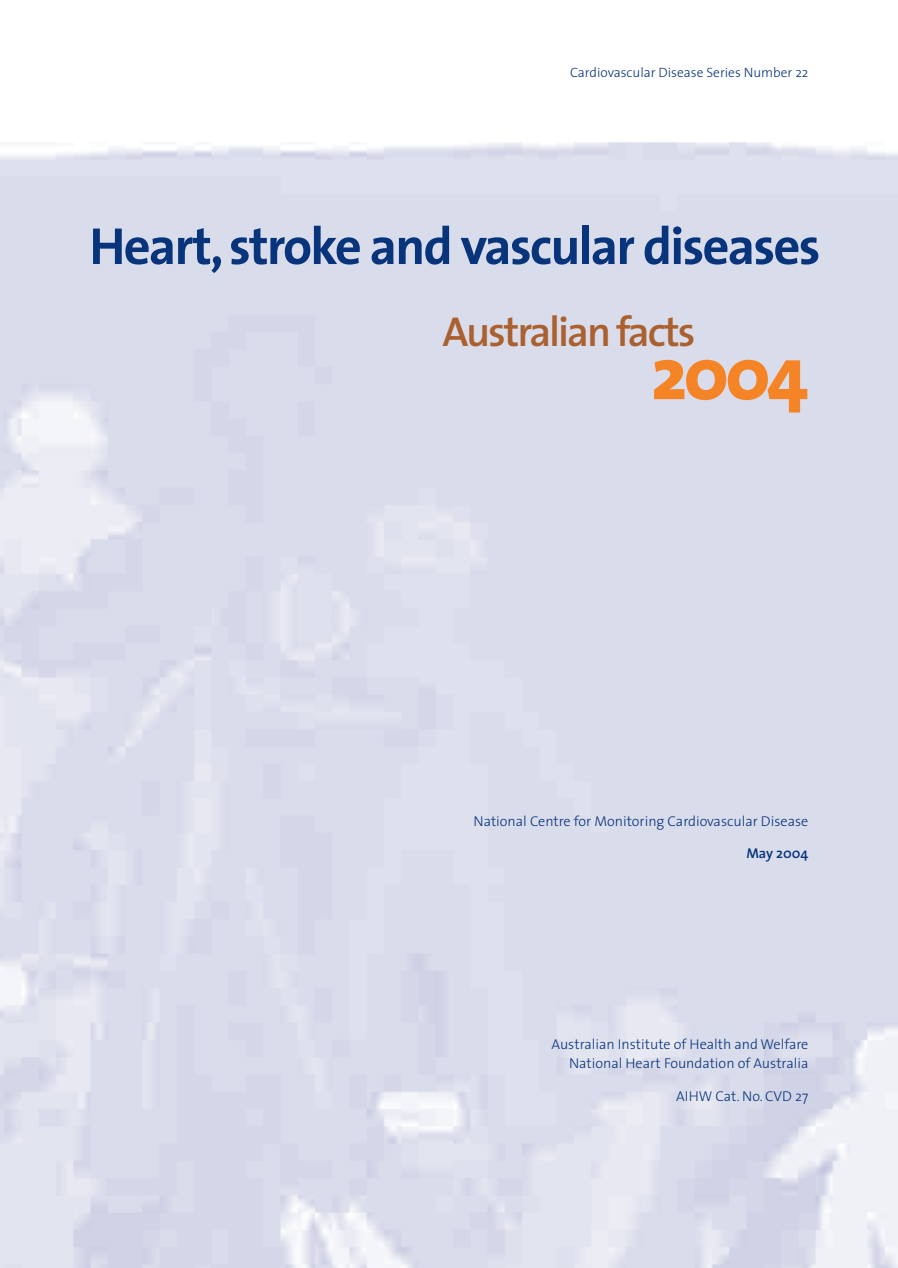
<style>
.page{position:relative;width:898px;height:1268px;background:#fff}
.page>*{position:absolute;margin:0;border:0;box-sizing:border-box;transform-origin:0 0}
.t1{font:800 75px "The Sans";color:#f58427}
.t2{font:700 52.5px "The Sans";letter-spacing:-.035em;color:#08347b}
.t3{font:600 42px "The Sans";letter-spacing:-.05em;color:#ab602f}
.t4{font:300 14.25px/19.5px "The Sans";color:#08347b;text-align:right}
.t5{font:600 14.25px "The Sans";color:#08347b}
.t6{font:300 13.5px "The Sans";color:#08347b}
</style>
<div class="page">
<p class="t6" style="left:570px;top:67px;width:240px">Cardiovascular Disease Series Number 22</p>
<h2 class="t2" style="left:89px;top:226px;width:732px">Heart, stroke and vascular diseases</h2>
<h3 class="t3" style="left:442px;top:316px;width:254px">Australian facts</h3>
<h1 class="t1" style="left:651px;top:345px;width:159px">2004</h1>
<p class="t4" style="left:473px;top:813px;width:336px">National Centre for Monitoring Cardiovascular Disease</p>
<p class="t5" style="left:746px;top:848px;width:64px">May 2004</p>
<p class="t4" style="left:551px;top:1035px;width:258px">Australian Institute of Health and Welfare<br>National Heart Foundation of Australia</p>
<p class="t4" style="left:676px;top:1087px;width:134px">AIHW Cat. No. CVD 27</p>
</div>
